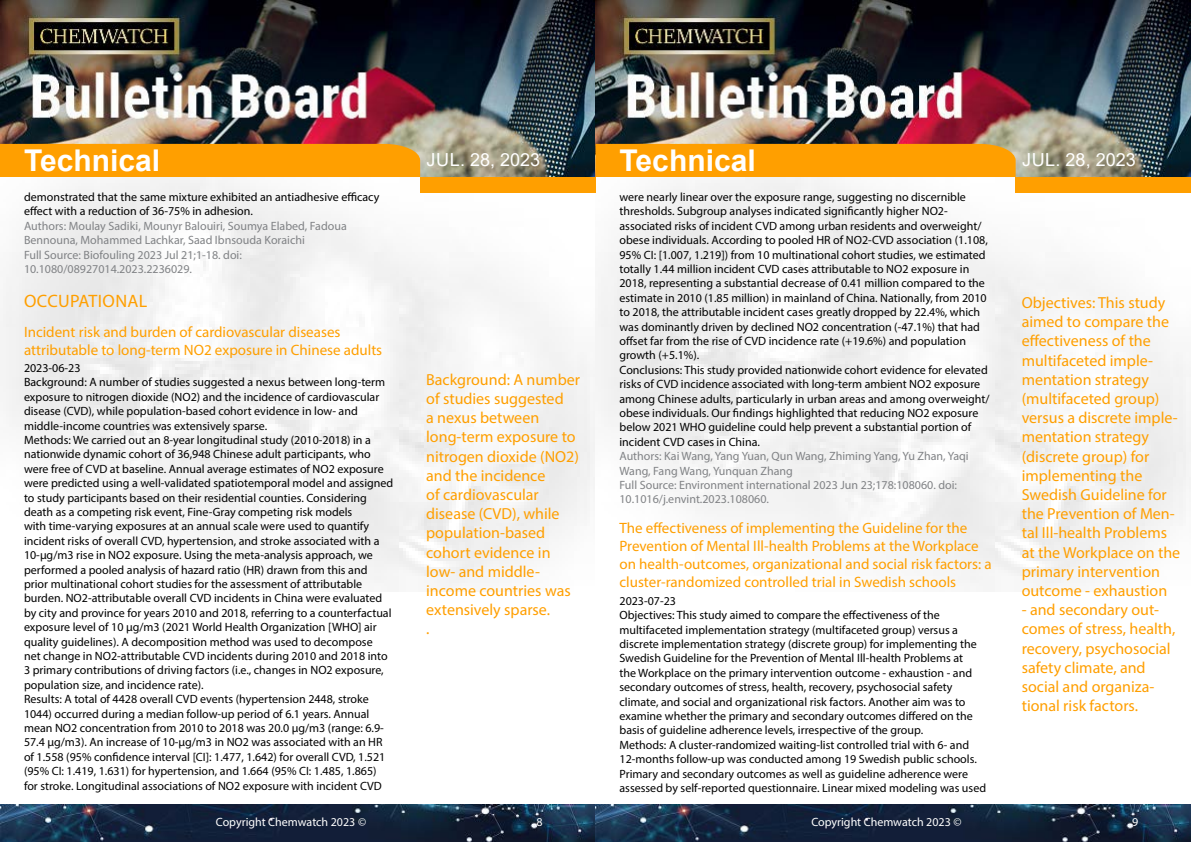
<style>
.page{position:relative;width:1191px;height:842px;background:#fff}
.page>*{position:absolute;margin:0;border:0;box-sizing:border-box;transform-origin:0 0}
.t1{font:700 30px "Arial";color:#fff}
.t2{font:18px "Arial";color:#fff}
.t3{font:18px "Myriad Pro";letter-spacing:.02em;color:#ff9f00}
.t4{font:16px/19.2px "Myriad Pro";color:#ff9f00}
.t5{font:15px/18px "Myriad Pro";color:#ff9f00}
.t6{font:12px/14.4px "Myriad Pro";color:#000}
.t7{font:12px/14.4px "Myriad Pro";color:#808285}
.t8{font:12px "Myriad Pro";color:#fff}
</style>
<div class="page">
<img style="left:0;top:0;width:1191px;height:592px">
<div style="left:420px;top:177px;width:175px;height:15px;background:#ff9f00"></div>
<div style="left:1015px;top:177px;width:176px;height:15px;background:#ff9f00"></div>
<div style="left:0;top:144px;width:420px;height:33px;background:#ff9f00"></div>
<div style="left:595px;top:144px;width:420px;height:33px;background:#ff9f00"></div>
<img style="left:0;top:804px;width:1191px;height:38px">
<h1 class="t1" style="left:24px;top:139px;width:138px">Technical</h1>
<h1 class="t1" style="left:619px;top:139px;width:138px">Technical</h1>
<p class="t6" style="left:24px;top:190px;width:357px">demonstrated that the same mixture exhibited an antiadhesive efficacy effect with a reduction of 36-75% in adhesion.</p>
<p class="t7" style="left:24px;top:218px;width:324px">Authors: Moulay Sadiki, Mounyr Balouiri, Soumya Elabed, Fadoua Bennouna, Mohammed Lachkar, Saad Ibnsouda Koraichi<br>Full Source: Biofouling 2023 Jul 21;1-18. doi:<br>10.1080/08927014.2023.2236029.</p>
<h2 class="t3" style="left:24px;top:289px;width:125px">OCCUPATIONAL</h2>
<p class="t5" style="left:24px;top:322px;width:360px">Incident risk and burden of cardiovascular diseases attributable to long-term NO2 exposure in Chinese adults</p>
<p class="t6" style="left:24px;top:361px;width:371px">2023-06-23<br>Background: A number of studies suggested a nexus between long-term exposure to nitrogen dioxide (NO2) and the incidence of cardiovascular disease (CVD), while population-based cohort evidence in low- and middle-income countries was extensively sparse.<br>Methods: We carried out an 8-year longitudinal study (2010-2018) in a nationwide dynamic cohort of 36,948 Chinese adult participants, who were free of CVD at baseline. Annual average estimates of NO2 exposure were predicted using a well-validated spatiotemporal model and assigned to study participants based on their residential counties. Considering death as a competing risk event, Fine-Gray competing risk models<br>with time-varying exposures at an annual scale were used to quantify incident risks of overall CVD, hypertension, and stroke associated with a 10-μg/m3 rise in NO2 exposure. Using the meta-analysis approach, we performed a pooled analysis of hazard ratio (HR) drawn from this and prior multinational cohort studies for the assessment of attributable burden. NO2-attributable overall CVD incidents in China were evaluated by city and province for years 2010 and 2018, referring to a counterfactual exposure level of 10 μg/m3 (2021 World Health Organization [WHO] air quality guidelines). A decomposition method was used to decompose<br>net change in NO2-attributable CVD incidents during 2010 and 2018 into 3 primary contributions of driving factors (i.e., changes in NO2 exposure, population size, and incidence rate).<br>Results: A total of 4428 overall CVD events (hypertension 2448, stroke 1044) occurred during a median follow-up period of 6.1 years. Annual mean NO2 concentration from 2010 to 2018 was 20.0 μg/m3 (range: 6.9- 57.4 μg/m3). An increase of 10-µg/m3 in NO2 was associated with an HR of 1.558 (95% confidence interval [CI]: 1.477, 1.642) for overall CVD, 1.521 (95% CI: 1.419, 1.631) for hypertension, and 1.664 (95% CI: 1.485, 1.865) for stroke. Longitudinal associations of NO2 exposure with incident CVD</p>
<h2 class="t2" style="left:426px;top:148px;width:115px">Jul. 28, 2023</h2>
<h2 class="t2" style="left:1022px;top:148px;width:115px">Jul. 28, 2023</h2>
<p class="t6" style="left:619px;top:190px;width:371px">were nearly linear over the exposure range, suggesting no discernible thresholds. Subgroup analyses indicated significantly higher NO2- associated risks of incident CVD among urban residents and overweight/ obese individuals. According to pooled HR of NO2-CVD association (1.108, 95% CI: [1.007, 1.219]) from 10 multinational cohort studies, we estimated totally 1.44 million incident CVD cases attributable to NO2 exposure in 2018, representing a substantial decrease of 0.41 million compared to the estimate in 2010 (1.85 million) in mainland of China. Nationally, from 2010 to 2018, the attributable incident cases greatly dropped by 22.4%, which was dominantly driven by declined NO2 concentration (-47.1%) that had offset far from the rise of CVD incidence rate (+19.6%) and population growth (+5.1%).<br>Conclusions: This study provided nationwide cohort evidence for elevated risks of CVD incidence associated with long-term ambient NO2 exposure among Chinese adults, particularly in urban areas and among overweight/ obese individuals. Our findings highlighted that reducing NO2 exposure below 2021 WHO guideline could help prevent a substantial portion of incident CVD cases in China.</p>
<p class="t7" style="left:619px;top:449px;width:351px">Authors: Kai Wang, Yang Yuan, Qun Wang, Zhiming Yang, Yu Zhan, Yaqi Wang, Fang Wang, Yunquan Zhang<br>Full Source: Environment international 2023 Jun 23;178:108060. doi:<br>10.1016/j.envint.2023.108060.</p>
<p class="t5" style="left:619px;top:519px;width:374px">The effectiveness of implementing the Guideline for the Prevention of Mental Ill-health Problems at the Workplace on health-outcomes, organizational and social risk factors: a cluster-randomized controlled trial in Swedish schools</p>
<p class="t6" style="left:619px;top:593px;width:368px">2023-07-23<br>Objectives: This study aimed to compare the effectiveness of the multifaceted implementation strategy (multifaceted group) versus a discrete implementation strategy (discrete group) for implementing the Swedish Guideline for the Prevention of Mental Ill-health Problems at<br>the Workplace on the primary intervention outcome - exhaustion - and secondary outcomes of stress, health, recovery, psychosocial safety climate, and social and organizational risk factors. Another aim was to examine whether the primary and secondary outcomes differed on the basis of guideline adherence levels, irrespective of the group.<br>Methods: A cluster-randomized waiting-list controlled trial with 6- and 12-months follow-up was conducted among 19 Swedish public schools.<br>Primary and secondary outcomes as well as guideline adherence were assessed by self-reported questionnaire. Linear mixed modeling was used</p>
<p class="t4" style="left:1021px;top:293px;width:160px">Objectives: This study aimed to compare the effectiveness of the multifaceted imple&shy;mentation strategy (multifaceted group) versus a discrete imple&shy;mentation strategy (discrete group) for implementing the<br>Swedish Guideline for the Prevention of Men&shy;tal Ill-health Problems at the Workplace on the primary intervention outcome - exhaustion</p>
<h3 class="t4" style="left:1021px;top:600px;width:155px">- and secondary out&shy;comes of stress, health, recovery, psychosocial safety climate, and social and organiza&shy;tional risk factors.</h3>
<p class="t4" style="left:426px;top:369px;width:155px">Background: A number of studies suggested<br>a nexus between long-term exposure to nitrogen dioxide (NO2) and the incidence<br>of cardiovascular disease (CVD), while population-based cohort evidence in low- and middle&shy;income countries was extensively sparse.<br>.</p>
<p class="t8" style="left:216px;top:815px;width:152px">Copyright Chemwatch 2023 ©</p>
<p class="t8" style="left:536px;top:815px;width:8px">8</p>
<p class="t8" style="left:811px;top:815px;width:152px">Copyright Chemwatch 2023 ©</p>
<p class="t8" style="left:1132px;top:815px;width:8px">9</p>
</div>
